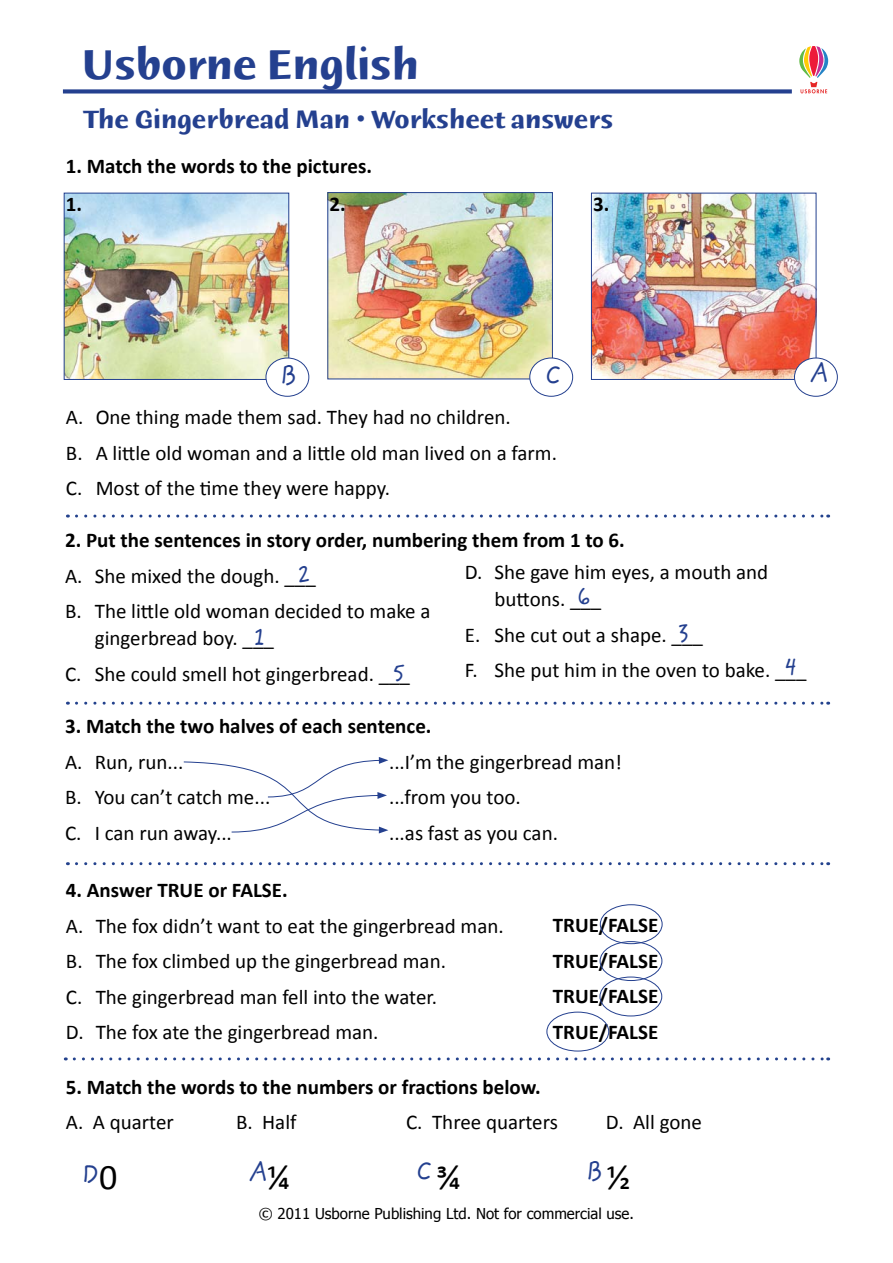
<style>
.page{position:relative;width:893px;height:1263px;background:#fff}
.page>*{position:absolute;margin:0;border:0;box-sizing:border-box;transform-origin:0 0}
.t1{font:700 45px "Humana Sans ITC";color:#24408f}
.t2{font:36px "Calibri";color:#000}
.t3{font:700 27px "Humana Sans ITC";color:#24408f}
.t4{font:24px "Zemke Hand ITC";color:#24408f}
.t5{font:21px/35.5px "Calibri";color:#000}
.t6{font:700 21px/35.5px "Calibri";color:#000;text-align:justify}
.t7{font:15px "Tahoma";color:#000}
</style>
<div class="page">
<img style="left:593px;top:195px;width:221px;height:183px">
<div style="left:591px;top:193px;width:225px;height:187px;border:1px solid #24408f"></div>
<img style="left:66px;top:195px;width:221px;height:183px">
<div style="left:64px;top:193px;width:225px;height:187px;border:1px solid #24408f"></div>
<img style="left:329px;top:194px;width:222px;height:183px">
<div style="left:327px;top:192px;width:226px;height:187px;border:1px solid #24408f"></div>
<svg style="left:799px;top:46px;width:30px;height:47px"></svg>
<div style="left:63px;top:89px;width:729px;height:5px;background:#24408f"></div>
<svg style="left:76px;top:514px;width:753px;height:3px"></svg>
<svg style="left:76px;top:702px;width:753px;height:3px"></svg>
<svg style="left:76px;top:862px;width:753px;height:3px"></svg>
<svg style="left:74px;top:1057px;width:755px;height:3px"></svg>
<div style="left:266px;top:358px;width:43px;height:38px;background:#fff;border-radius:50%"></div>
<div style="left:266px;top:358px;width:43px;height:39px;border:1px solid #24408f;border-radius:50%"></div>
<div style="left:530px;top:358px;width:43px;height:38px;background:#fff;border-radius:50%"></div>
<div style="left:529px;top:358px;width:44px;height:39px;border:1px solid #24408f;border-radius:50%"></div>
<div style="left:794px;top:358px;width:43px;height:38px;background:#fff;border-radius:50%"></div>
<div style="left:794px;top:358px;width:44px;height:39px;border:1px solid #24408f;border-radius:50%"></div>
<div style="left:600px;top:904px;width:62px;height:40px;border:1px solid #24408f;border-radius:50%"></div>
<svg style="left:183px;top:757px;width:205px;height:76px"></svg>
<div style="left:546px;top:1012px;width:63px;height:39px;border:1px solid #24408f;border-radius:50%"></div>
<div style="left:600px;top:977px;width:62px;height:39px;border:1px solid #24408f;border-radius:50%"></div>
<div style="left:600px;top:941px;width:62px;height:40px;border:1px solid #24408f;border-radius:50%"></div>
<h1 class="t1" style="left:82px;top:41px;width:338px">Usborne English</h1>
<p class="t3" style="left:83px;top:105px;width:532px">The Gingerbread Man • Worksheet answers</p>
<p class="t6" style="left:66px;top:147px;width:308px">1. Match the words to the pictures.</p>
<p class="t6" style="left:66px;top:185px;width:18px">1.</p>
<p class="t6" style="left:330px;top:185px;width:18px">2.</p>
<p class="t6" style="left:593px;top:185px;width:18px">3.</p>
<p class="t4" style="left:280px;top:358px;width:18px">B</p>
<p class="t4" style="left:545px;top:358px;width:17px">C</p>
<p class="t4" style="left:810px;top:357px;width:21px">A</p>
<p class="t5" style="left:66px;top:398px;width:493px">A. One thing made them sad. They had no children.<br>B. A little old woman and a little old man lived on a farm.<br>C. Most of the time they were happy.</p>
<p class="t6" style="left:65px;top:522px;width:561px">2. Put the sentences in story order, numbering them from 1 to 6.</p>
<p class="t5" style="left:65px;top:557px;width:367px">A. She mixed the dough. ___<br>B. The little old woman decided to make a</p>
<p class="t5" style="left:65px;top:620px;width:347px;text-indent:30px">gingerbread boy. ___<br>C. She could smell hot gingerbread. ___</p>
<p class="t5" style="left:495px;top:558px;width:275px;line-height:27px;text-indent:-30px">D. She gave him eyes, a mouth and buttons. ___</p>
<p class="t5" style="left:465px;top:616px;width:343px">E. She cut out a shape. ___<br>F. She put him in the oven to bake. ___</p>
<p class="t4" style="left:299px;top:557px;width:13px">2</p>
<p class="t4" style="left:577px;top:580px;width:14px">6</p>
<p class="t4" style="left:679px;top:616px;width:12px">3</p>
<p class="t4" style="left:255px;top:620px;width:12px">1</p>
<p class="t4" style="left:785px;top:650px;width:13px">4</p>
<p class="t4" style="left:394px;top:656px;width:12px">5</p>
<p class="t6" style="left:65px;top:708px;width:368px">3. Match the two halves of each sentence.</p>
<p class="t5" style="left:65px;top:743px;width:120px">A. Run, run...</p>
<p class="t5" style="left:389px;top:743px;width:235px">...I’m the gingerbread man!</p>
<p class="t5" style="left:65px;top:779px;width:207px">B. You can’t catch me...</p>
<p class="t5" style="left:389px;top:779px;width:133px">...from you too.</p>
<p class="t5" style="left:65px;top:814px;width:168px">C. I can run away...</p>
<p class="t5" style="left:389px;top:814px;width:170px">...as fast as you can.</p>
<p class="t6" style="left:66px;top:871px;width:223px">4. Answer TRUE or FALSE.</p>
<p class="t5" style="left:66px;top:907px;width:439px">A. The fox didn’t want to eat the gingerbread man.<br>B. The fox climbed up the gingerbread man.<br>C. The gingerbread man fell into the water.<br>D. The fox ate the gingerbread man.</p>
<p class="t6" style="left:553px;top:906px;width:107px">TRUE/FALSE TRUE/FALSE TRUE/FALSE TRUE/FALSE</p>
<p class="t6" style="left:66px;top:1068px;width:476px">5. Match the words to the numbers or fractions below.</p>
<p class="t5" style="left:66px;top:1103px;width:110px">A. A quarter</p>
<p class="t5" style="left:236px;top:1103px;width:62px">B. Half</p>
<p class="t5" style="left:406px;top:1103px;width:153px">C. Three quarters</p>
<p class="t5" style="left:606px;top:1103px;width:98px">D. All gone</p>
<h2 class="t2" style="left:99px;top:1154px;width:20px">0</h2>
<h2 class="t2" style="left:267px;top:1154px;width:24px">¼</h2>
<h2 class="t2" style="left:436px;top:1154px;width:26px">¾</h2>
<h2 class="t2" style="left:607px;top:1154px;width:26px">½</h2>
<p class="t4" style="left:82px;top:1157px;width:19px">D</p>
<p class="t4" style="left:249px;top:1155px;width:21px">A</p>
<p class="t4" style="left:416px;top:1154px;width:17px">C</p>
<p class="t4" style="left:586px;top:1154px;width:18px">B</p>
<p class="t7" style="left:259px;top:1204px;width:377px">© 2011 Usborne Publishing Ltd. Not for commercial use.</p>
</div>
